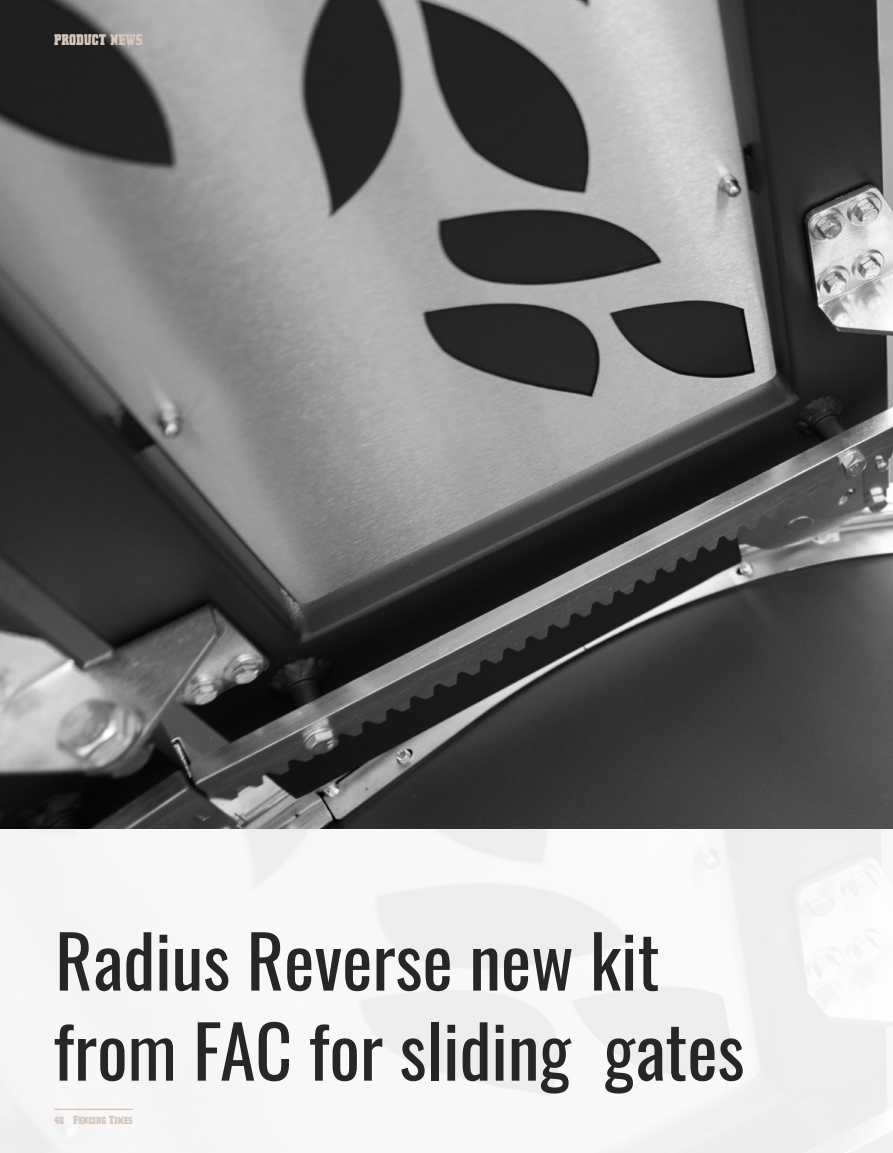
<style>
.page{position:relative;width:893px;height:1153px;background:#fff}
.page>*{position:absolute;margin:0;border:0;box-sizing:border-box;transform-origin:0 0}
.t1{font:72px/90px "Oswald";color:#262626}
.t2{font:22.95px "Laredo Trail Condensed";color:#d6c7be;scale:.59 1}
.t3{font:15.3px "Laredo Trail Condensed";color:#d6c7be;scale:.59 1}
</style>
<div class="page">
<img style="left:0;top:828px;width:893px;height:324px">
<img style="left:0;top:0;width:893px;height:828px">
<hr style="left:54px;top:1108px;width:79px;height:1px;background:#d6c7be">
<p class="t2" style="left:54px;top:29px;width:152px">product news</p>
<p class="t1" style="left:53px;top:909px;width:693px">Radius Reverse new kit from FAC for sliding gates</p>
<p class="t3" style="left:54px;top:1112px;width:135px">46 Fencing Times</p>
</div>
